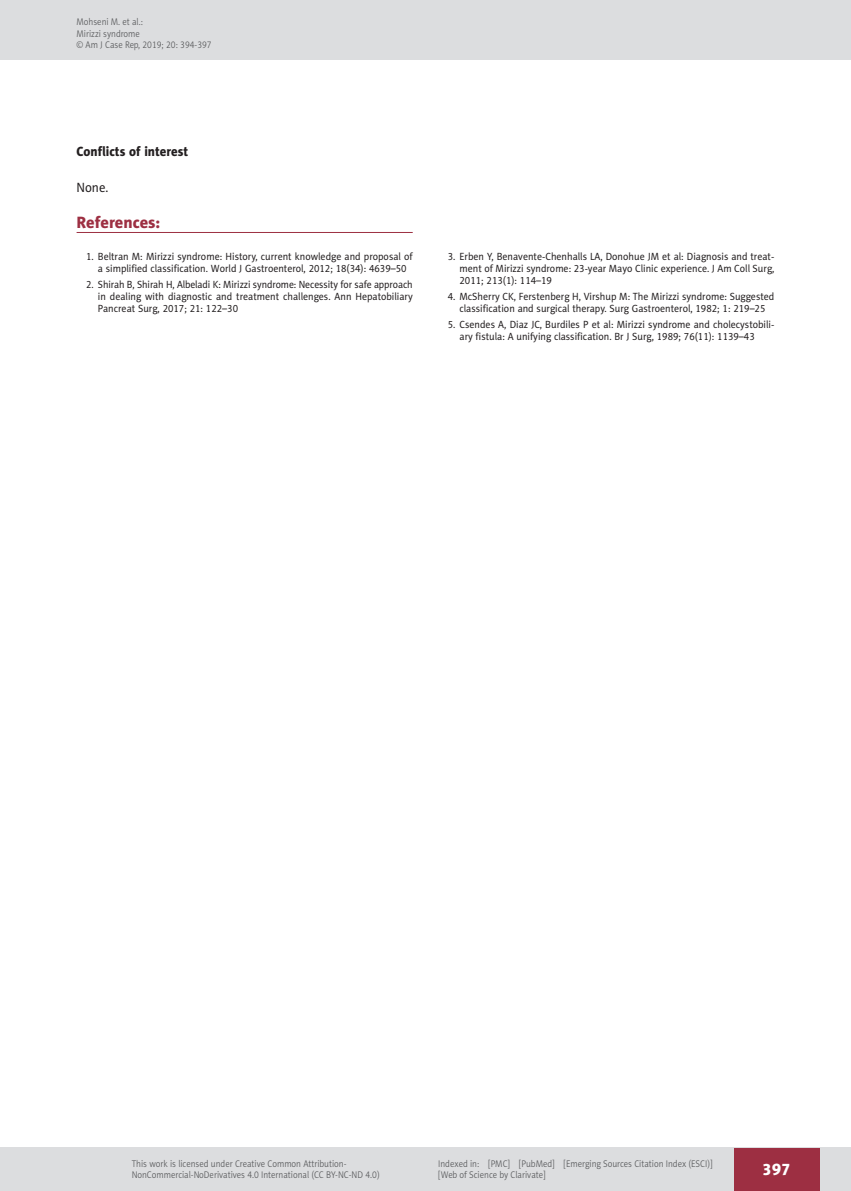
<style>
.page{position:relative;width:851px;height:1191px;background:#fff}
.page>*{position:absolute;margin:0;border:0;box-sizing:border-box;transform-origin:0 0}
.AJCR_Referencje_Tytu{font:16.5px "Naomi Sans EFN Heavy";color:#9d2f42}
.t1{font:16.5px "Naomi Sans EFN Heavy";color:#fff}
.AJCR_Headline_2{font:13.5px "Naomi Sans EFN Heavy";color:#231f20;scale:.95 1}
.AJCR_Body{font:13.5px "Naomi Sans EFN";color:#231f20;scale:.95 1}
.AJCR_Referencje_punk{font:10.5px/12px "Naomi Sans EFN";color:#231f20;text-align:center;scale:.95 1}
.AJCR_Referencje_punk-2{font:10.5px/12px "Naomi Sans EFN";color:#231f20;text-align:justify;scale:.93 1}
.t2{font:9.75px/11.2px "Naomi Sans EFN Light";color:#57585a;scale:.9 1}
</style>
<div class="page">
<hr style="left:77px;top:232px;width:335px;height:1px;background:#9d2f42">
<div style="left:0;top:1148px;width:850px;height:43px;background:#dcdddf"></div>
<div style="left:733px;top:1147px;width:86px;height:43px;background:#9d2f42"></div>
<div style="left:0;top:0;width:850px;height:60px;background:#dcdddf"></div>
<p class="t2" style="left:77px;top:16px;width:152px">Mohseni M. et al.:<br>Mirizzi syndrome<br>© Am J Case Rep, 2019; 20: 394-397</p>
<p class="AJCR_Headline_2" style="left:77px;top:143px;width:119px">Conflicts of interest</p>
<p class="AJCR_Body" style="left:77px;top:179px;width:35px">None.</p>
<p class="AJCR_Referencje_Tytu" style="left:77px;top:212px;width:85px">References:</p>
<p class="AJCR_Referencje_punk" style="left:86px;top:250px;width:345px">1. Beltran M: Mirizzi syndrome: History, current knowledge and proposal of a simplified classification. World J Gastroenterol, 2012; 18(34): 4639–50</p>
<p class="AJCR_Referencje_punk-2" style="left:98px;top:279px;width:340px;text-indent:-12px">2. Shirah B, Shirah H, Albeladi K: Mirizzi syndrome: Necessity for safe approach in dealing with diagnostic and treatment challenges. Ann Hepatobiliary Pancreat Surg, 2017; 21: 122–30</p>
<p class="AJCR_Referencje_punk" style="left:459px;top:250px;width:333px;text-align:justify;text-indent:-12px">3. Erben Y, Benavente-Chenhalls LA, Donohue JM et al: Diagnosis and treat&shy;ment of Mirizzi syndrome: 23-year Mayo Clinic experience. J Am Coll Surg, 2011; 213(1): 114–19</p>
<p class="AJCR_Referencje_punk" style="left:447px;top:291px;width:345px">4. McSherry CK, Ferstenberg H, Virshup M: The Mirizzi syndrome: Suggested classification and surgical therapy. Surg Gastroenterol, 1982; 1: 219–25</p>
<p class="AJCR_Referencje_punk" style="left:459px;top:319px;width:333px;text-align:left;text-indent:-12px">5. Csendes A, Diaz JC, Burdiles P et al: Mirizzi syndrome and cholecystobili&shy;ary fistula: A unifying classification. Br J Surg, 1989; 76(11): 1139–43</p>
<p class="t2" style="left:132px;top:1158px;width:277px">This work is licensed under Creative Common Attribution-<br>NonCommercial-NoDerivatives 4.0 International (CC BY-NC-ND 4.0)</p>
<p class="t2" style="left:438px;top:1158px;width:306px">Indexed in: [PMC] [PubMed] [Emerging Sources Citation Index (ESCI)] [Web of Science by Clarivate]</p>
<h1 class="t1" style="left:762px;top:1159px;width:30px">397</h1>
</div>
